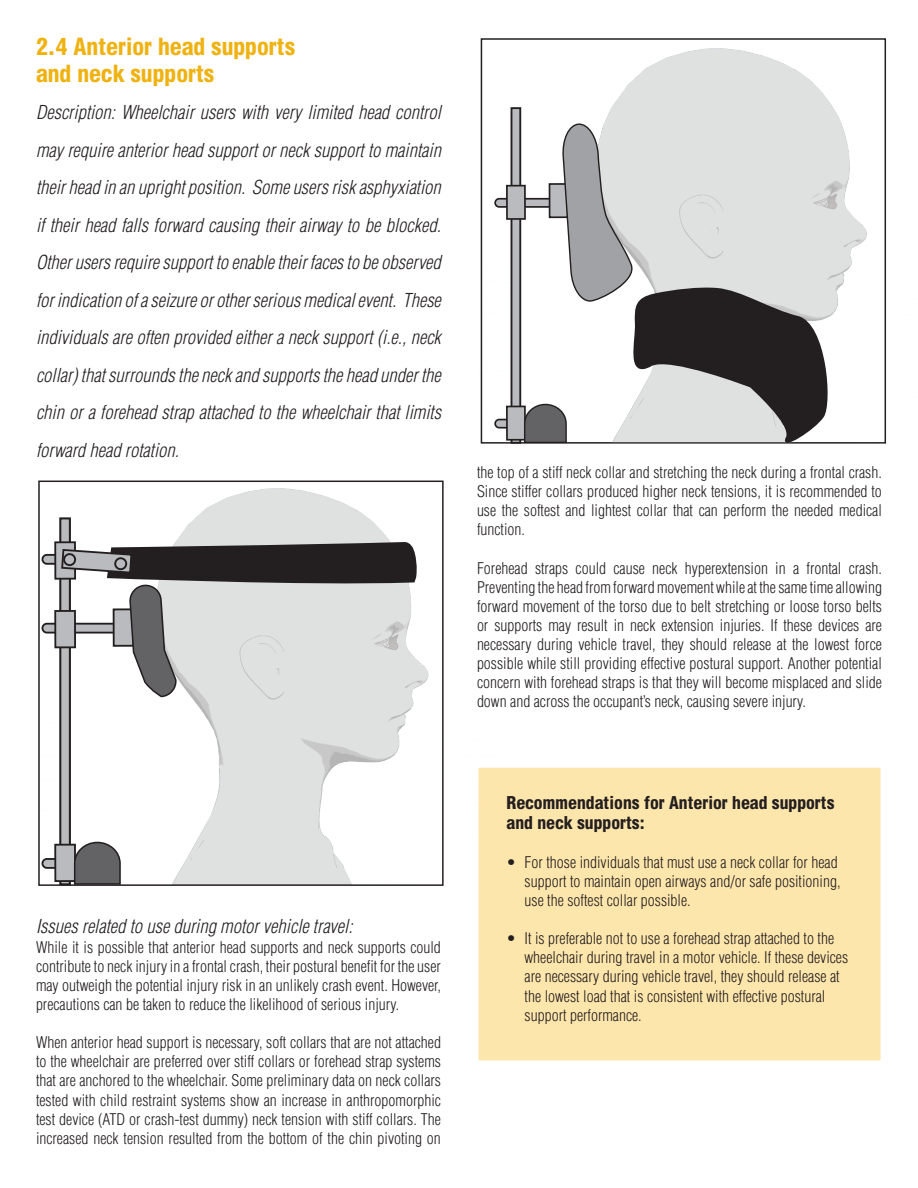
<style>
.page{position:relative;width:918px;height:1188px;background:#fff}
.page>*{position:absolute;margin:0;border:0;box-sizing:border-box;transform-origin:0 0}
.t1{font:23.7px/26.7px "Helvetica LTMM 600 467";color:#efb211}
.t2{font:italic 300 condensed 18.75px/37.5px "Helvetica";color:#231f20;text-align:justify}
.t3{font:17.7px/20.7px "Helvetica LTMM 600 467";color:#231f20}
.t4{font:300 condensed 15.75px/19.2px "Helvetica";color:#231f20;text-align:justify}
.s1{font-family:"Helvetica LTMM 600 401"}
.s2{font-family:"Helvetica LTMM 534 1000"}
.s3{font-family:"Helvetica LTMM 534 667"}
.s4{font-family:"Helvetica LTMM 600 600"}
.s5{font-family:"Helvetica LTMM 667 201"}
.s6{font-family:"Helvetica LTMM 534 800"}
.s7{font-family:"Helvetica LTMM 667 334"}
.s8{font-family:"Helvetica LTMM 600 334"}
</style>
<div class="page">
<img style="left:41px;top:488px;width:388px;height:395px">
<div style="left:42px;top:859px;width:28px;height:9px;background:#babbbe;border-radius:4px"></div>
<div style="left:42px;top:858px;width:29px;height:11px;border:2px solid #231f20;border-radius:4px"></div>
<div style="left:60px;top:518px;width:10px;height:366px;background:#babbbe"></div>
<div style="left:59px;top:517px;width:12px;height:368px;border:2px solid #231f20"></div>
<div style="left:55px;top:542px;width:20px;height:37px;background:#babbbe"></div>
<div style="left:54px;top:541px;width:22px;height:39px;border:2px solid #231f20"></div>
<div style="left:55px;top:845px;width:20px;height:36px;background:#babbbe"></div>
<div style="left:54px;top:844px;width:22px;height:38px;border:2px solid #231f20"></div>
<svg style="left:73px;top:841px;width:49px;height:42px;background:#737375"></svg>
<svg style="left:102px;top:535px;width:316px;height:195px"></svg>
<svg style="left:41px;top:548px;width:371px;height:150px"></svg>
<div style="left:55px;top:611px;width:20px;height:36px;background:#babbbe"></div>
<div style="left:54px;top:610px;width:22px;height:38px;border:2px solid #231f20"></div>
<div style="left:38px;top:481px;width:406px;height:405px;border:2px solid #231f20"></div>
<img style="left:478px;top:45px;width:409px;height:397px">
<div style="left:511px;top:107px;width:10px;height:337px;border:2px solid #231f20"></div>
<svg style="left:493px;top:122px;width:339px;height:322px"></svg>
<div style="left:478px;top:767px;width:403px;height:294px;background:#fde6ac"></div>
<div style="left:477px;top:766px;width:405px;height:296px;border:2px solid #fff"></div>
<h1 class="t1" style="left:36px;top:32px;width:261px"><span class="s1">2</span><span class="s2">.</span><span class="s1">4 A</span>n<span class="s3">t</span><span class="s4">e</span><span class="s5">r</span><span class="s6">i</span>o<span class="s5">r</span> h<span class="s4">ea</span>d <span class="s1">s</span>uppo<span class="s5">r</span><span class="s3">t</span><span class="s1">s </span><span class="s4">a</span>nd n<span class="s4">eck</span> <span class="s1">s</span>uppo<span class="s5">r</span><span class="s3">t</span><span class="s1">s</span></h1>
<p class="t2" style="left:36px;top:94px;width:407px">Description: Wheelchair users with very limited head control may require anterior head support or neck support to maintain their head in an upright position. Some users risk asphyxiation if their head falls forward causing their airway to be blocked.<br>Other users require support to enable their faces to be observed for indication of a seizure or other serious medical event. These individuals are often provided either a neck support (i.e., neck collar) that surrounds the neck and supports the head under the chin or a forehead strap attached to the wheelchair that limits forward head rotation.</p>
<p class="t2" style="left:36px;top:908px;width:318px">Issues related to use during motor vehicle travel:</p>
<p class="t4" style="left:36px;top:937px;width:406px">While it is possible that anterior head supports and neck supports could contribute to neck injury in a frontal crash, their postural benefit for the user may outweigh the potential injury risk in an unlikely crash event. However, precautions can be taken to reduce the likelihood of serious injury.</p>
<p class="t4" style="left:36px;top:1033px;width:407px">When anterior head support is necessary, soft collars that are not attached to the wheelchair are preferred over stiff collars or forehead strap systems that are anchored to the wheelchair. Some preliminary data on neck collars tested with child restraint systems show an increase in anthropomorphic test device (ATD or crash-test dummy) neck tension with stiff collars. The increased neck tension resulted from the bottom of the chin pivoting on</p>
<p class="t4" style="left:477px;top:463px;width:406px">the top of a stiff neck collar and stretching the neck during a frontal crash.<br>Since stiffer collars produced higher neck tensions, it is recommended to use the softest and lightest collar that can perform the needed medical function.</p>
<p class="t4" style="left:477px;top:558px;width:407px">Forehead straps could cause neck hyperextension in a frontal crash.<br>Preventing the head from forward movement while at the same time allowing forward movement of the torso due to belt stretching or loose torso belts or supports may result in neck extension injuries. If these devices are necessary during vehicle travel, they should release at the lowest force possible while still providing effective postural support. Another potential concern with forehead straps is that they will become misplaced and slide down and across the occupant’s neck, causing severe injury.</p>
<p class="t3" style="left:507px;top:791px;width:329px"><span class="s7">R</span><span class="s4">ec</span>o<span class="s8">mm</span><span class="s4">e</span>nd<span class="s4">a</span><span class="s3">t</span><span class="s6">i</span>on<span class="s1">s</span> <span class="s2">f</span>o<span class="s5">r</span> <span class="s1">A</span>n<span class="s3">t</span><span class="s4">e</span><span class="s5">r</span><span class="s6">i</span>o<span class="s5">r</span> h<span class="s4">ea</span>d <span class="s1">s</span>uppo<span class="s5">r</span><span class="s3">t</span><span class="s1">s </span><span class="s4">a</span>nd n<span class="s4">eck</span> <span class="s1">s</span>uppo<span class="s5">r</span><span class="s3">t</span><span class="s1">s</span><span class="s6">:</span></p>
<p class="t4" style="left:525px;top:852px;width:318px;text-align:left;text-indent:-18px">• For those individuals that must use a neck collar for head support to maintain open airways and/or safe positioning, use the softest collar possible.</p>
<p class="t4" style="left:525px;top:929px;width:325px;text-align:left;text-indent:-18px">• It is preferable not to use a forehead strap attached to the wheelchair during travel in a motor vehicle. If these devices are necessary during vehicle travel, they should release at the lowest load that is consistent with effective postural support performance.</p>
</div>
